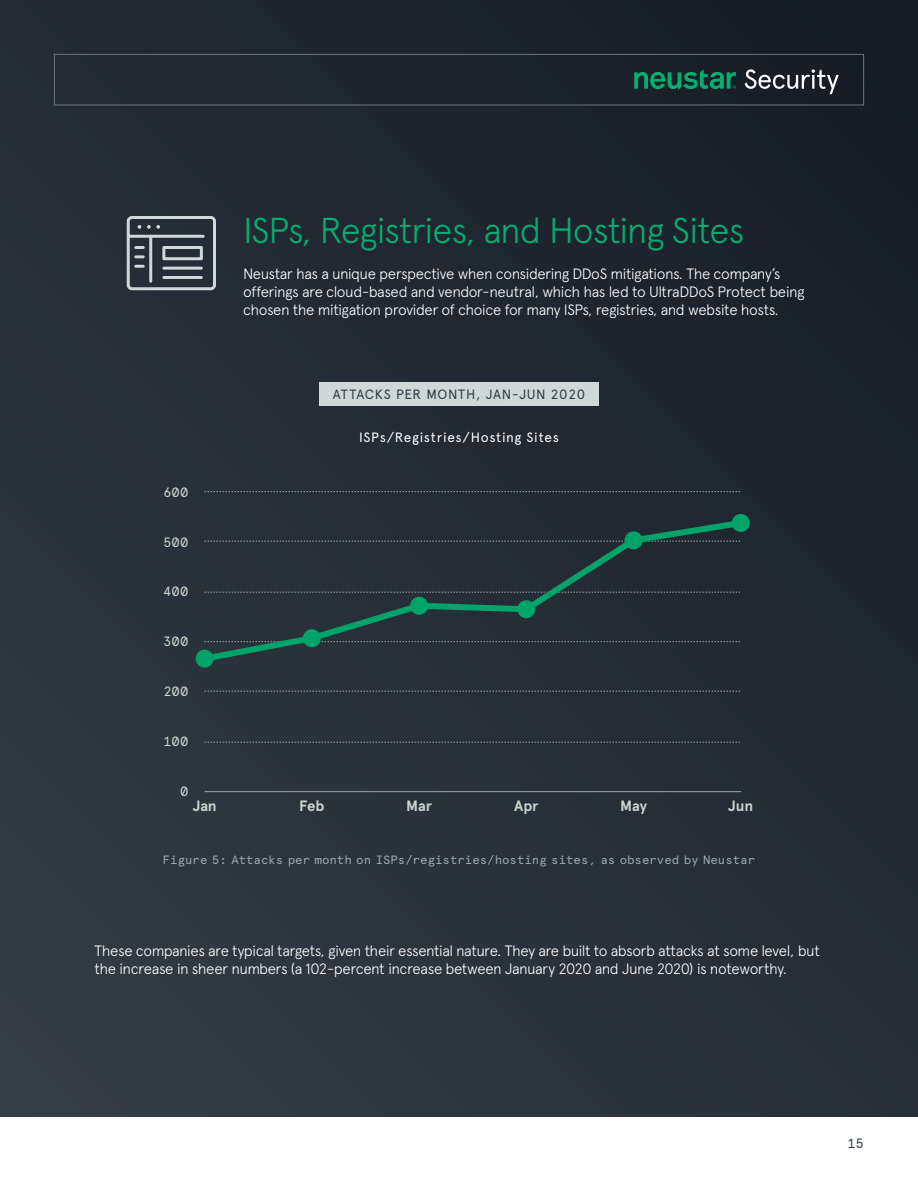
<style>
.page{position:relative;width:918px;height:1188px;background:#fff}
.page>*{position:absolute;margin:0;border:0;box-sizing:border-box;transform-origin:0 0}
.t1{font:300 36px "Apercu Pro";letter-spacing:-.035em;color:#06ae6e}
.t2{font:300 15px/18px "Apercu Pro";letter-spacing:-.03em;color:#fff}
.t3{font:700 15px "Apercu Pro";letter-spacing:-.005em;color:#ccd4ce}
.t4{font:13.5px "Apercu Pro";letter-spacing:.05em;color:#fff}
.t5{font:13.5px "Apercu Pro";letter-spacing:.045em;color:#323c46}
.t6{font:13.5px "Apercu Pro Mono";color:#ccd4ce}
.t7{font:13.5px "Apercu Pro Mono";color:#323c46}
.t8{font:12px "Apercu Pro Mono";color:#9faab2}
</style>
<div class="page">
<div style="left:0;top:0;width:918px;height:1117px;background:linear-gradient(to right,#2c343d,#1d242e)"></div>
<div style="left:319px;top:382px;width:280px;height:24px;background:#cfd8d7"></div>
<svg style="left:125px;top:214px;width:93px;height:78px"></svg>
<svg style="left:205px;top:742px;width:537px;height:1px"></svg>
<svg style="left:205px;top:691px;width:537px;height:1px"></svg>
<svg style="left:205px;top:491px;width:537px;height:1px"></svg>
<hr style="left:205px;top:791px;width:536px;height:1px;background:#9ca4a7">
<div style="left:201px;top:519px;width:543px;height:143px;background:#252d36"></div>
<div style="left:199px;top:653px;width:12px;height:12px;background:#00a368;border-radius:6px"></div>
<div style="left:196px;top:650px;width:18px;height:18px;border:6px solid #00a368;border-radius:50%"></div>
<div style="left:306px;top:632px;width:12px;height:12px;background:#00a368;border-radius:6px"></div>
<div style="left:303px;top:629px;width:18px;height:18px;border:6px solid #00a368;border-radius:50%"></div>
<div style="left:413px;top:600px;width:12px;height:12px;background:#00a368;border-radius:6px"></div>
<div style="left:410px;top:597px;width:18px;height:18px;border:6px solid #00a368;border-radius:50%"></div>
<div style="left:520px;top:603px;width:12px;height:12px;background:#00a368;border-radius:6px"></div>
<div style="left:517px;top:600px;width:18px;height:18px;border:6px solid #00a368;border-radius:50%"></div>
<div style="left:628px;top:534px;width:12px;height:12px;background:#00a368;border-radius:6px"></div>
<div style="left:625px;top:531px;width:18px;height:18px;border:6px solid #00a368;border-radius:50%"></div>
<div style="left:735px;top:517px;width:12px;height:12px;background:#00a368;border-radius:6px"></div>
<div style="left:732px;top:514px;width:18px;height:18px;border:6px solid #00a368;border-radius:50%"></div>
<div style="left:54px;top:54px;width:810px;height:51px;border:1px solid #72737b"></div>
<svg style="left:634px;top:69px;width:102px;height:21px"></svg>
<svg style="left:745px;top:69px;width:94px;height:25px"></svg>
<p class="t1" style="left:243px;top:203px;width:503px">ISPs, Registries, and Hosting Sites</p>
<p class="t2" style="left:243px;top:263px;width:563px">Neustar has a unique perspective when considering DDoS mitigations. The company’s offerings are cloud-based and vendor-neutral, which has led to UltraDDoS Protect being chosen the mitigation provider of choice for many ISPs, registries, and website hosts.</p>
<p class="t6" style="left:163px;top:482px;width:27px">600</p>
<p class="t6" style="left:163px;top:532px;width:27px">500</p>
<p class="t6" style="left:163px;top:582px;width:27px">400</p>
<p class="t6" style="left:163px;top:631px;width:27px">300</p>
<p class="t6" style="left:163px;top:681px;width:27px">200</p>
<p class="t6" style="left:163px;top:731px;width:27px">100</p>
<p class="t6" style="left:180px;top:781px;width:10px">0</p>
<p class="t5" style="left:333px;top:384px;width:254px">ATTACKS PER MONTH, JAN-JUN 2020</p>
<p class="t4" style="left:359px;top:427px;width:201px">ISPs/Registries/Hosting Sites</p>
<p class="t3" style="left:193px;top:795px;width:25px">Jan</p>
<p class="t3" style="left:299px;top:795px;width:27px">Feb</p>
<p class="t3" style="left:406px;top:795px;width:27px">Mar</p>
<p class="t3" style="left:514px;top:795px;width:26px">Apr</p>
<p class="t3" style="left:620px;top:795px;width:28px">May</p>
<p class="t3" style="left:728px;top:795px;width:26px">Jun</p>
<p class="t8" style="left:163px;top:851px;width:594px">Figure 5: Attacks per month on ISPs/registries/hosting sites, as observed by Neustar</p>
<p class="t2" style="left:94px;top:940px;width:727px">These companies are typical targets, given their essential nature. They are built to absorb attacks at some level, but the increase in sheer numbers (a 102-percent increase between January 2020 and June 2020) is noteworthy.</p>
<p class="t7" style="left:847px;top:1133px;width:18px">15</p>
</div>
